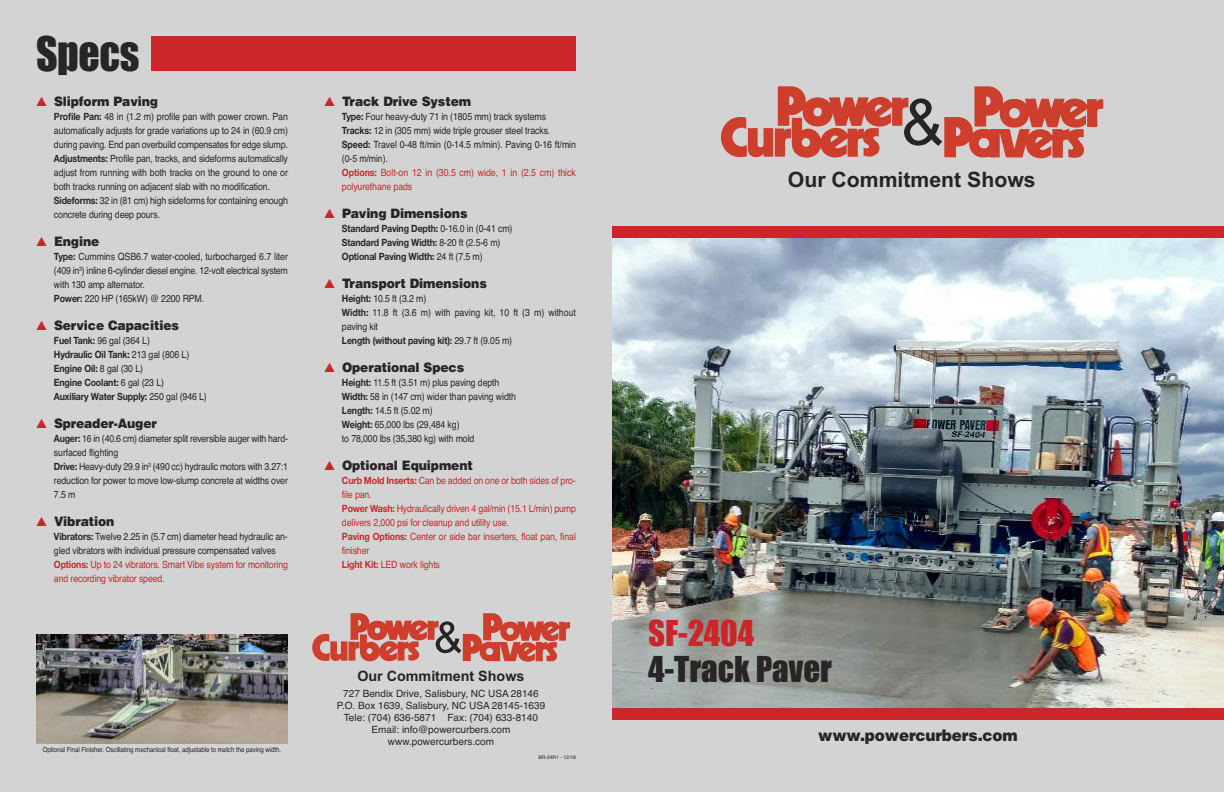
<style>
.page{position:relative;width:1224px;height:792px;background:#d4d3d4}
.page>*{position:absolute;margin:0;border:0;box-sizing:border-box;transform-origin:0 0}
.t1{font:44px "Impact";letter-spacing:-.01em;color:#272526;scale:.95 1}
.t2{font:33px "Impact";color:#272526}
.t3{font:33px "Impact";color:#cc262a}
.t4{font:700 21.2px "Arial";color:#262424}
.t5{font:900 16px "Helvetica";letter-spacing:-.01em;color:#272526;scale:.95 1}
.t6{font:700 14.3px "Arial";color:#262424}
.t7{font:900 13px "Helvetica";letter-spacing:-.01em;color:#272526;scale:.95 1}
.t8{font:10px/14px "Helvetica";letter-spacing:-.015em;color:#272526;scale:.88 1}
.t9{font:700 10px/14px "Helvetica Neue LT Std";letter-spacing:-.015em;color:#272526;scale:.88 1}
.t10{font:10px/14px "Helvetica";letter-spacing:-.015em;color:#cc262a;scale:.88 1}
.t11{font:10px/12px "Helvetica";letter-spacing:-.015em;color:#272526;text-align:center}
.t12{font:7px "Helvetica";letter-spacing:-.01em;color:#272526;scale:.88 1}
.t13{font:5px "Helvetica";color:#272526}
.s1{color:#cc262a}
.s2{font-family:"Helvetica Neue LT Std";font-weight:700}
.s3{font-family:"Helvetica";font-weight:400}
.s4{font-family:"Helvetica Neue LT Std";font-weight:700;color:#cc262a}
</style>
<div class="page">
<img style="left:612px;top:238px;width:612px;height:470px">
<div style="left:612px;top:226px;width:612px;height:12px;background:#cc262a"></div>
<svg style="left:721px;top:86px;width:382px;height:72px"></svg>
<img style="left:36px;top:634px;width:252px;height:110px">
<div style="left:612px;top:708px;width:612px;height:12px;background:#cc262a"></div>
<div style="left:152px;top:36px;width:424px;height:35px;background:#cc262a"></div>
<svg style="left:312px;top:613px;width:258px;height:49px"></svg>
<h1 class="t1" style="left:36px;top:30px;width:110px">Specs</h1>
<h3 class="t7" style="left:36px;top:94px;width:130px"><span class="s1">▲</span> Slipform Paving</h3>
<p class="t8" style="left:54px;top:110px;width:267px"><span class="s2">Profile Pan:</span> 48 in (1.2 m) profile pan with power crown. Pan automatically adjusts for grade variations up to 24 in (60.9 cm) during paving. End pan overbuild compensates for edge slump.<br><span class="s2">Adjustments:</span> Profile pan, tracks, and sideforms automatically adjust from running with both tracks on the ground to one or both tracks running on adjacent slab with no modification.<br><span class="s2">Sideforms:</span> 32 in (81 cm) high sideforms for containing enough concrete during deep pours.</p>
<h3 class="t7" style="left:36px;top:234px;width:68px"><span class="s1">▲</span> Engine</h3>
<p class="t8" style="left:54px;top:250px;width:267px"><span class="s2">Type:</span> Cummins QSB6.7 water-cooled, turbocharged 6.7 liter (409 in<sup>3</sup>) inline 6-cylinder diesel engine. 12-volt electrical system with 130 amp alternator.<br><span class="s2">Power:</span> 220 HP (165kW) @ 2200 RPM.</p>
<h3 class="t7" style="left:36px;top:318px;width:152px"><span class="s1">▲</span> Service Capacities</h3>
<p class="t8" style="left:54px;top:334px;width:111px"><span class="s2">Fuel Tank:</span> 96 gal (364 L)</p>
<p class="t9" style="left:54px;top:349px;width:175px">Hydraulic Oil Tank: <span class="s3">213 gal (806 L)<br></span>Engine Oil: <span class="s3">8 gal (30 L)<br></span>Engine Coolant: <span class="s3">6 gal (23 L)<br></span>Auxiliary Water Supply: <span class="s3">250 gal (946 L)</span></p>
<h3 class="t7" style="left:36px;top:416px;width:129px"><span class="s1">▲</span> Spreader-Auger</h3>
<p class="t8" style="left:54px;top:432px;width:267px"><span class="s2">Auger:</span> 16 in (40.6 cm) diameter split reversible auger with hard&shy;surfaced flighting<br><span class="s2">Drive:</span> Heavy-duty 29.9 in<sup>3</sup> (490 cc) hydraulic motors with 3.27:1 reduction for power to move low-slump concrete at widths over 7.5 m</p>
<h3 class="t7" style="left:36px;top:514px;width:84px"><span class="s1">▲</span> Vibration</h3>
<p class="t8" style="left:54px;top:530px;width:267px"><span class="s2">Vibrators:</span> Twelve 2.25 in (5.7 cm) diameter head hydraulic an&shy;gled vibrators with individual pressure compensated valves <span class="s4">Options:</span> <span class="s1">Up to 24 vibrators. Smart Vibe system for monitoring and recording vibrator speed.</span></p>
<p class="t12" style="left:43px;top:746px;width:273px">Optional Final Finisher. Oscillating mechanical float, adjustable to match the paving width.</p>
<h3 class="t7" style="left:324px;top:94px;width:156px"><span class="s1">▲</span> Track Drive System</h3>
<p class="t8" style="left:342px;top:110px;width:267px"><span class="s2">Type:</span> Four heavy-duty 71 in (1805 mm) track systems <span class="s2">Tracks:</span> 12 in (305 mm) wide triple grouser steel tracks.<br><span class="s2">Speed:</span> Travel 0-48 ft/min (0-14.5 m/min). Paving 0-16 ft/min (0-5 m/min).<br><span class="s4">Options:</span> <span class="s1">Bolt-on 12 in (30.5 cm) wide, 1 in (2.5 cm) thick polyurethane pads</span></p>
<h3 class="t7" style="left:324px;top:206px;width:153px"><span class="s1">▲</span> Paving Dimensions</h3>
<p class="t9" style="left:342px;top:223px;width:195px">Standard Paving Depth: <span class="s3">0-16.0 in (0-41 cm)<br></span>Standard Paving Width: <span class="s3">8-20 ft (2.5-6 m)<br></span>Optional Paving Width: <span class="s3">24 ft (7.5 m)</span></p>
<h3 class="t7" style="left:324px;top:276px;width:173px"><span class="s1">▲</span> Transport Dimensions</h3>
<p class="t8" style="left:342px;top:292px;width:267px"><span class="s2">Height:</span> 10.5 ft (3.2 m)<br><span class="s2">Width:</span> 11.8 ft (3.6 m) with paving kit, 10 ft (3 m) without paving kit</p>
<p class="t9" style="left:342px;top:335px;width:195px">Length (without paving kit): <span class="s3">29.7 ft (9.05 m)</span></p>
<h3 class="t7" style="left:324px;top:360px;width:149px"><span class="s1">▲</span> Operational Specs</h3>
<p class="t8" style="left:342px;top:376px;width:199px"><span class="s2">Height:</span> 11.5 ft (3.51 m) plus paving depth <span class="s2">Width:</span> 58 in (147 cm) wider than paving width <span class="s2">Length:</span> 14.5 ft (5.02 m)<br><span class="s2">Weight:</span> 65,000 lbs (29,484 kg)<br>to 78,000 lbs (35,380 kg) with mold</p>
<h3 class="t7" style="left:324px;top:458px;width:158px"><span class="s1">▲</span> Optional Equipment</h3>
<p class="t10" style="left:342px;top:474px;width:267px"><span class="s2">Curb Mold Inserts:</span> Can be added on one or both sides of pro&shy;file pan.<br><span class="s2">Power Wash:</span> Hydraulically driven 4 gal/min (15.1 L/min) pump delivers 2,000 psi for cleanup and utility use.<br><span class="s2">Paving Options:</span> Center or side bar inserters, float pan, final finisher<br><span class="s2">Light Kit:</span> LED work lights</p>
<h3 class="t6" style="left:357px;top:666px;width:169px">Our Commitment Shows</h3>
<p class="t11" style="left:337px;top:688px;width:210px">727 Bendix Drive, Salisbury, NC USA 28146<br>P.O. Box 1639, Salisbury, NC USA 28145-1639<br>Tele: (704) 636-5871 Fax: (704) 633-8140<br>Email: info@powercurbers.com www.powercurbers.com</p>
<p class="t13" style="left:538px;top:755px;width:39px">BR-24R1 - 12/18</p>
<h3 class="t4" style="left:788px;top:164px;width:249px">Our Commitment Shows</h3>
<h2 class="t3" style="left:648px;top:615px;width:108px">SF-2404</h2>
<h2 class="t2" style="left:648px;top:651px;width:186px">4-Track Paver</h2>
<h3 class="t5" style="left:818px;top:726px;width:212px">www.powercurbers.com</h3>
</div>
